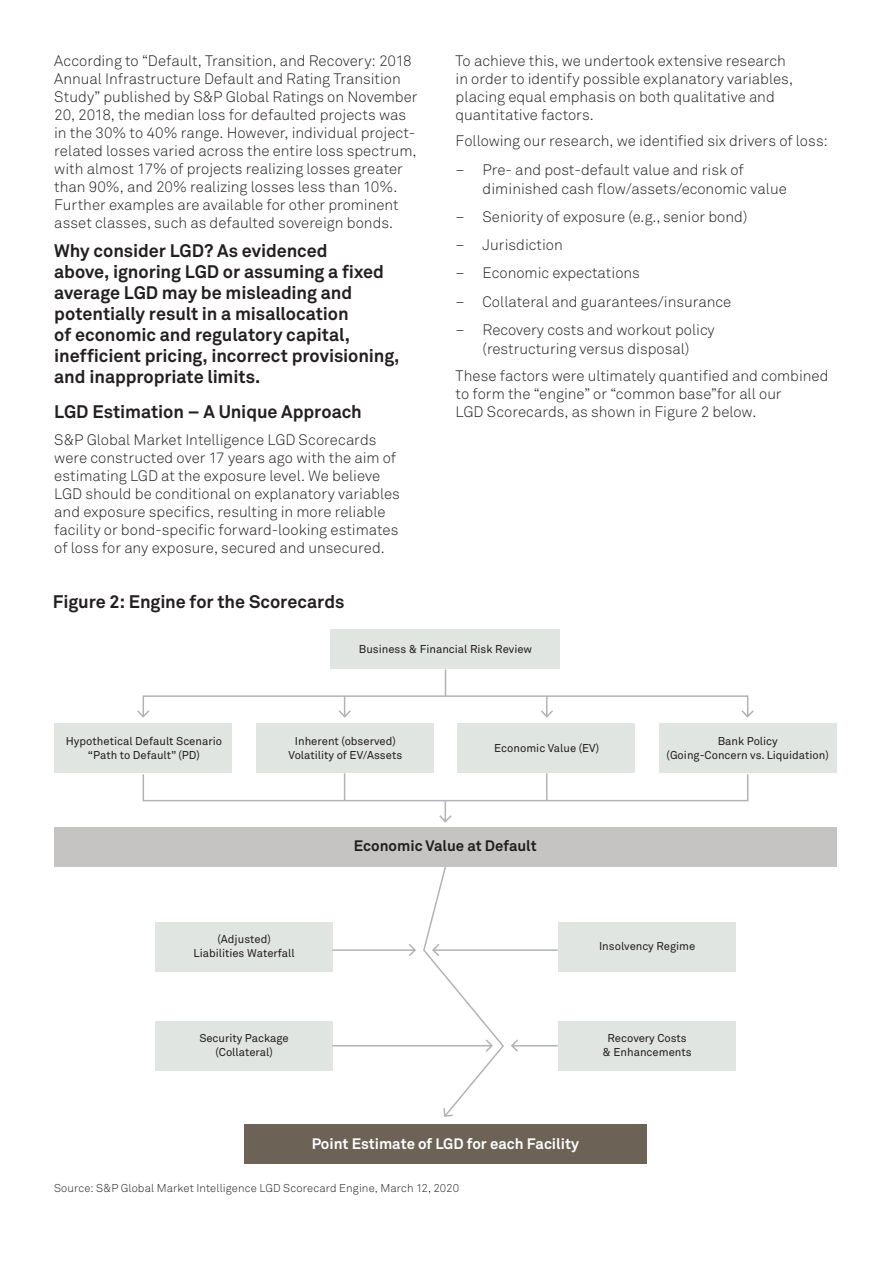
<style>
.page{position:relative;width:893px;height:1263px;background:#fff}
.page>*{position:absolute;margin:0;border:0;box-sizing:border-box;transform-origin:0 0}
.D_Subheading_Level_3{font:700 18px/21px "Akkurat Pro";letter-spacing:-.005em;color:#231f20}
.D_Subheading_Level_2{font:700 18px "Akkurat Pro";letter-spacing:-.005em;color:#231f20}
.C_Intro_Copy_2_10_12{font:700 18px "Akkurat Pro";letter-spacing:-.005em;color:#231f20}
.C_Intro_Copy_2_10_12-2{font:300 15px/18px "Akkurat Pro";color:#231f20}
.t1{font:700 15px "Akkurat Pro";color:#fff}
.t2{font:700 15px "Akkurat Pro";color:#211d1e}
.t3{font:11.25px/13.5px "Akkurat Pro";color:#211d1e;text-align:center}
.I_Disclaimer_Footnot{font:300 11.25px "Akkurat Pro";letter-spacing:.01em;color:#231f20}
</style>
<div class="page">
<div style="left:331px;top:630px;width:229px;height:39px;background:#e1e5e2"></div>
<div style="left:54px;top:827px;width:782px;height:39px;background:#c6c4c3"></div>
<div style="left:244px;top:1124px;width:402px;height:40px;background:#6d6256"></div>
<svg style="left:137px;top:710px;width:5px;height:6px"></svg>
<div style="left:54px;top:723px;width:178px;height:50px;background:#e1e5e2"></div>
<div style="left:659px;top:723px;width:177px;height:50px;background:#e1e5e2"></div>
<svg style="left:142px;top:668px;width:607px;height:449px"></svg>
<p class="C_Intro_Copy_2_10_12-2" style="left:54px;top:52px;width:365px">According to “Default, Transition, and Recovery: 2018<br>Annual Infrastructure Default and Rating Transition Study” published by S&amp;P Global Ratings on November 20, 2018, the median loss for defaulted projects was in the 30% to 40% range. However, individual project&shy;related losses varied across the entire loss spectrum, with almost 17% of projects realizing losses greater than 90%, and 20% realizing losses less than 10%.<br>Further examples are available for other prominent asset classes, such as defaulted sovereign bonds.</p>
<p class="D_Subheading_Level_3" style="left:54px;top:240px;width:347px">Why consider LGD? As evidenced<br>above, ignoring LGD or assuming a fixed average LGD may be misleading and potentially result in a misallocation<br>of economic and regulatory capital, inefficient pricing, incorrect provisioning, and inappropriate limits.</p>
<p class="C_Intro_Copy_2_10_12" style="left:54px;top:400px;width:309px">LGD Estimation – A Unique Approach</p>
<p class="C_Intro_Copy_2_10_12-2" style="left:54px;top:430px;width:347px">S&amp;P Global Market Intelligence LGD Scorecards were constructed over 17 years ago with the aim of estimating LGD at the exposure level. We believe LGD should be conditional on explanatory variables and exposure specifics, resulting in more reliable facility or bond-specific forward-looking estimates of loss for any exposure, secured and unsecured.</p>
<p class="D_Subheading_Level_2" style="left:53px;top:590px;width:293px">Figure 2: Engine for the Scorecards</p>
<p class="C_Intro_Copy_2_10_12-2" style="left:456px;top:52px;width:339px">To achieve this, we undertook extensive research in order to identify possible explanatory variables, placing equal emphasis on both qualitative and quantitative factors.</p>
<p class="C_Intro_Copy_2_10_12-2" style="left:456px;top:132px;width:374px">Following our research, we identified six drivers of loss:</p>
<p class="C_Intro_Copy_2_10_12-2" style="left:483px;top:160px;width:306px;line-height:19.5px;text-indent:-27px">– Pre- and post-default value and risk of diminished cash flow/assets/economic value</p>
<p class="C_Intro_Copy_2_10_12-2" style="left:456px;top:208px;width:293px">– Seniority of exposure (e.g., senior bond)</p>
<p class="C_Intro_Copy_2_10_12-2" style="left:456px;top:236px;width:109px">– Jurisdiction</p>
<p class="C_Intro_Copy_2_10_12-2" style="left:456px;top:264px;width:186px">– Economic expectations</p>
<p class="C_Intro_Copy_2_10_12-2" style="left:456px;top:292px;width:277px">– Collateral and guarantees/insurance</p>
<p class="C_Intro_Copy_2_10_12-2" style="left:456px;top:320px;width:261px;line-height:19.5px;text-align:center">– Recovery costs and workout policy (restructuring versus disposal)</p>
<p class="C_Intro_Copy_2_10_12-2" style="left:456px;top:367px;width:374px">These factors were ultimately quantified and combined to form the “engine” or “common base”for all our<br>LGD Scorecards, as shown in Figure 2 below.</p>
<p class="t3" style="left:359px;top:642px;width:175px">Business &amp; Financial Risk Review</p>
<p class="t3" style="left:66px;top:734px;width:158px">Hypothetical Default Scenario “Path to Default” (PD)</p>
<p class="t3" style="left:288px;top:734px;width:115px">Inherent (observed)<br>Volatility of EV/Assets</p>
<p class="t3" style="left:494px;top:741px;width:106px">Economic Value (EV)</p>
<p class="t3" style="left:667px;top:734px;width:164px">Bank Policy<br>(Going-Concern vs. Liquidation)</p>
<p class="t2" style="left:354px;top:837px;width:184px">Economic Value at Default</p>
<p class="t3" style="left:194px;top:933px;width:103px">(Adjusted)<br>Liabilities Waterfall</p>
<p class="t3" style="left:599px;top:939px;width:98px">Insolvency Regime</p>
<p class="t3" style="left:199px;top:1032px;width:91px">Security Package (Collateral)</p>
<p class="t3" style="left:603px;top:1032px;width:90px">Recovery Costs &amp; Enhancements</p>
<p class="t1" style="left:312px;top:1134px;width:269px">Point Estimate of LGD for each Facility</p>
<p class="I_Disclaimer_Footnot" style="left:54px;top:1181px;width:407px">Source: S&amp;P Global Market Intelligence LGD Scorecard Engine, March 12, 2020</p>
</div>
